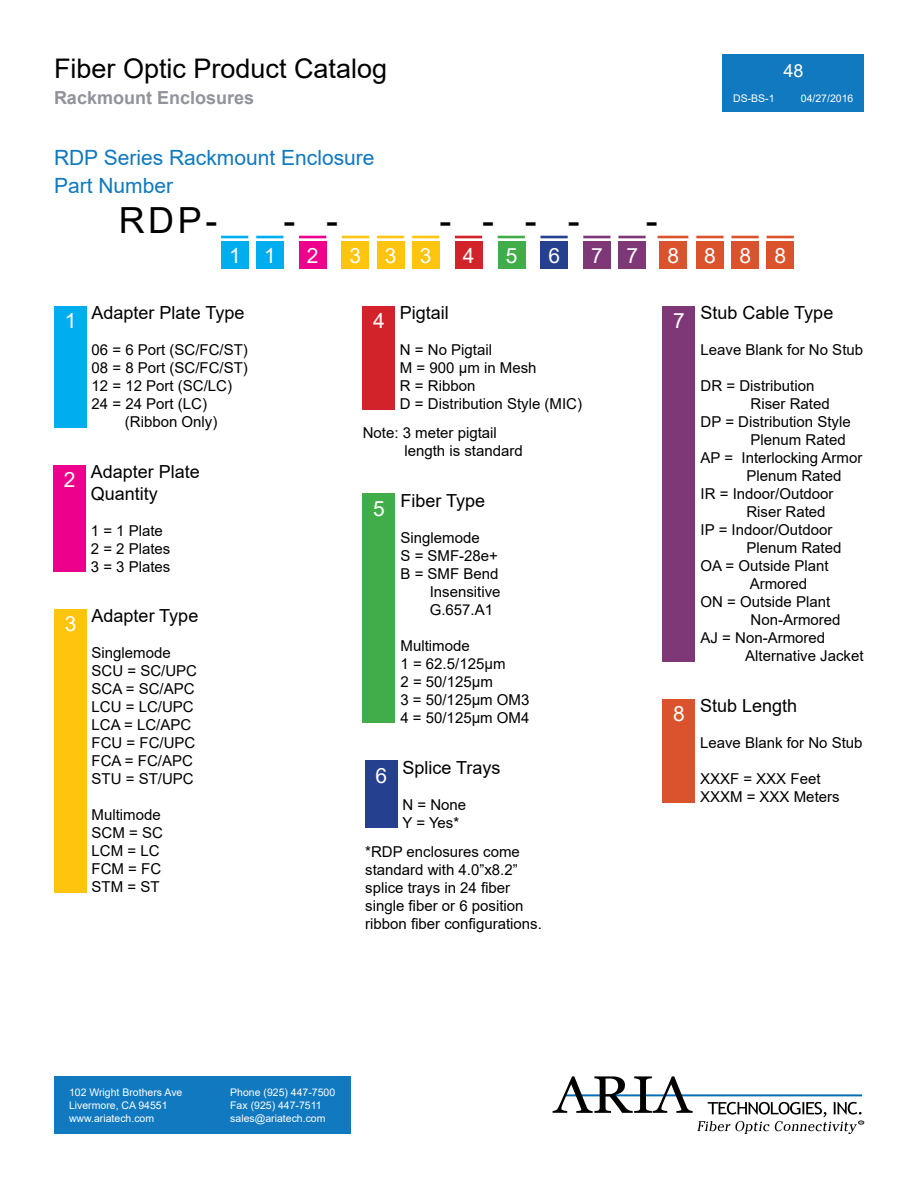
<style>
.page{position:relative;width:918px;height:1188px;background:#fff}
.page>*{position:absolute;margin:0;border:0;box-sizing:border-box;transform-origin:0 0}
.t1{font:36px "Arial";color:#000}
.t2{font:27px "Arial";color:#000}
.t3{font:21px "Arial";color:#1079bf}
.t4{font:21px "Arial";color:#fff}
.t5{font:18px/21.6px "Arial";color:#000}
.t6{font:700 18px "Arial";color:#909399}
.t7{font:18px "Arial";color:#fff}
.t8{font:15px/18px "Arial";color:#000}
.t9{font:10.5px/12.6px "Arial";color:#fff}
.s1{font-size:21px;color:#fff}
</style>
<div class="page">
<svg style="left:553px;top:1076px;width:311px;height:58px"></svg>
<div style="left:54px;top:1076px;width:297px;height:58px;background:#1079bf"></div>
<div style="left:723px;top:54px;width:141px;height:58px;background:#1079bf"></div>
<hr style="left:221px;top:236px;width:27px;height:2px;background:#00aeef">
<hr style="left:256px;top:236px;width:27px;height:2px;background:#00aeef">
<hr style="left:299px;top:236px;width:27px;height:2px;background:#ec008c">
<hr style="left:342px;top:236px;width:27px;height:2px;background:#ffc40d">
<hr style="left:377px;top:236px;width:27px;height:2px;background:#ffc40d">
<hr style="left:412px;top:236px;width:27px;height:2px;background:#ffc40d">
<hr style="left:455px;top:236px;width:27px;height:2px;background:#d2232a">
<hr style="left:498px;top:236px;width:27px;height:2px;background:#41ad49">
<hr style="left:540px;top:236px;width:28px;height:2px;background:#25408f">
<hr style="left:583px;top:236px;width:27px;height:2px;background:#7e3878">
<hr style="left:618px;top:236px;width:28px;height:2px;background:#7e3878">
<hr style="left:658px;top:236px;width:30px;height:2px;background:#da532c">
<hr style="left:696px;top:236px;width:28px;height:2px;background:#da532c">
<hr style="left:731px;top:236px;width:28px;height:2px;background:#da532c">
<hr style="left:767px;top:236px;width:27px;height:2px;background:#da532c">
<div style="left:221px;top:241px;width:27px;height:28px;background:#00aeef"></div>
<div style="left:455px;top:241px;width:27px;height:28px;background:#d2232a"></div>
<div style="left:541px;top:241px;width:27px;height:28px;background:#25408f"></div>
<div style="left:342px;top:241px;width:27px;height:28px;background:#ffc40d"></div>
<div style="left:583px;top:241px;width:28px;height:28px;background:#7e3878"></div>
<div style="left:54px;top:465px;width:32px;height:106px;background:#ec008c"></div>
<div style="left:54px;top:609px;width:33px;height:283px;background:#ffc40d"></div>
<div style="left:363px;top:306px;width:32px;height:103px;background:#d2232a"></div>
<div style="left:365px;top:761px;width:33px;height:67px;background:#25408f"></div>
<div style="left:363px;top:494px;width:32px;height:229px;background:#41ad49"></div>
<div style="left:498px;top:241px;width:27px;height:28px;background:#41ad49"></div>
<div style="left:299px;top:241px;width:27px;height:28px;background:#ec008c"></div>
<div style="left:54px;top:306px;width:33px;height:121px;background:#00aeef"></div>
<div style="left:663px;top:306px;width:32px;height:355px;background:#7e3878"></div>
<div style="left:663px;top:699px;width:32px;height:103px;background:#da532c"></div>
<div style="left:619px;top:241px;width:27px;height:28px;background:#7e3878"></div>
<div style="left:660px;top:241px;width:27px;height:28px;background:#da532c"></div>
<div style="left:697px;top:241px;width:27px;height:28px;background:#da532c"></div>
<div style="left:732px;top:241px;width:27px;height:28px;background:#da532c"></div>
<div style="left:767px;top:241px;width:27px;height:28px;background:#da532c"></div>
<div style="left:377px;top:241px;width:27px;height:28px;background:#ffc40d"></div>
<div style="left:256px;top:241px;width:28px;height:28px;background:#00aeef"></div>
<div style="left:412px;top:241px;width:27px;height:28px;background:#ffc40d"></div>
<h2 class="t2" style="left:54px;top:50px;width:335px">Fiber Optic Product Catalog</h2>
<p class="t6" style="left:54px;top:85px;width:202px">Rackmount Enclosures</p>
<p class="t9" style="left:733px;top:92px;width:43px">DS-BS-1</p>
<p class="t9" style="left:801px;top:92px;width:54px">04/27/2016</p>
<p class="t7" style="left:783px;top:58px;width:22px">48</p>
<h3 class="t3" style="left:54px;top:143px;width:322px">RDP Series Rackmount Enclosure</h3>
<h3 class="t3" style="left:54px;top:172px;width:121px">Part Number</h3>
<h1 class="t1" style="left:119px;top:196px;width:100px">RDP-</h1>
<h1 class="t1" style="left:283px;top:196px;width:56px">- -</h1>
<h1 class="t1" style="left:439px;top:196px;width:142px">- - - -</h1>
<h1 class="t1" style="left:646px;top:196px;width:13px">-</h1>
<h3 class="t4" style="left:229px;top:241px;width:13px">1</h3>
<h3 class="t4" style="left:350px;top:241px;width:13px">3</h3>
<h3 class="t4" style="left:463px;top:241px;width:13px">4</h3>
<h3 class="t4" style="left:548px;top:241px;width:13px">6</h3>
<h3 class="t4" style="left:591px;top:241px;width:13px">7</h3>
<h3 class="t4" style="left:264px;top:241px;width:13px">1</h3>
<h3 class="t4" style="left:385px;top:241px;width:13px">3</h3>
<h3 class="t4" style="left:626px;top:241px;width:13px">7</h3>
<h3 class="t4" style="left:667px;top:241px;width:120px">8888</h3>
<h3 class="t4" style="left:307px;top:241px;width:13px">2</h3>
<h3 class="t4" style="left:506px;top:241px;width:13px">5</h3>
<h3 class="t4" style="left:420px;top:241px;width:13px">3</h3>
<p class="t5" style="left:65px;top:302px;width:181px"><span class="s1">1</span> Adapter Plate Type</p>
<p class="t8" style="left:92px;top:341px;width:158px">06 = 6 Port (SC/FC/ST)</p>
<p class="t8" style="left:92px;top:359px;width:158px">08 = 8 Port (SC/FC/ST)</p>
<p class="t8" style="left:92px;top:377px;width:142px">12 = 12 Port (SC/LC)</p>
<p class="t8" style="left:92px;top:395px;width:117px">24 = 24 Port (LC)</p>
<p class="t8" style="left:125px;top:413px;width:94px">(Ribbon Only)</p>
<p class="t5" style="left:91px;top:461px;width:111px;text-indent:-27px"><span class="s1">2</span> Adapter Plate<br>Quantity</p>
<p class="t8" style="left:91px;top:522px;width:81px">1 = 1 Plate<br>2 = 2 Plates<br>3 = 3 Plates</p>
<p class="t5" style="left:65px;top:605px;width:135px"><span class="s1">3</span> Adapter Type</p>
<p class="t8" style="left:92px;top:644px;width:107px">Singlemode<br>SCU = SC/UPC<br>SCA = SC/APC<br>LCU = LC/UPC<br>LCA = LC/APC<br>FCU = FC/UPC<br>FCA = FC/APC<br>STU = ST/UPC</p>
<p class="t8" style="left:92px;top:806px;width:73px">Multimode<br>SCM = SC<br>LCM = LC<br>FCM = FC<br>STM = ST</p>
<p class="t5" style="left:373px;top:302px;width:77px"><span class="s1">4</span> Pigtail</p>
<p class="t8" style="left:400px;top:341px;width:184px">N = No Pigtail<br>M = 900 μm in Mesh<br>R = Ribbon<br>D = Distribution Style (MIC)</p>
<p class="t8" style="left:404px;top:424px;width:120px;text-indent:-42px">Note: 3 meter pigtail length is standard</p>
<h3 class="t4" style="left:373px;top:494px;width:13px">5</h3>
<h3 class="t4" style="left:376px;top:761px;width:13px">6</h3>
<p class="t5" style="left:401px;top:490px;width:86px">Fiber Type</p>
<p class="t8" style="left:401px;top:529px;width:81px">Singlemode</p>
<p class="t8" style="left:401px;top:547px;width:99px">S = SMF-28e+</p>
<p class="t8" style="left:401px;top:565px;width:99px">B = SMF Bend</p>
<p class="t8" style="left:430px;top:583px;width:72px">Insensitive</p>
<p class="t8" style="left:430px;top:601px;width:65px">G.657.A1</p>
<p class="t8" style="left:401px;top:637px;width:130px">Multimode<br>1 = 62.5/125μm<br>2 = 50/125μm<br>3 = 50/125μm OM3<br>4 = 50/125μm OM4</p>
<p class="t5" style="left:402px;top:757px;width:100px">Splice Trays</p>
<p class="t8" style="left:402px;top:796px;width:65px">N = None<br>Y = Yes*</p>
<p class="t8" style="left:365px;top:842px;width:178px">*RDP enclosures come standard with 4.0”x8.2” splice trays in 24 fiber single fiber or 6 position ribbon fiber configurations.</p>
<p class="t9" style="left:69px;top:1086px;width:115px">102 Wright Brothers Ave<br>Livermore, CA 94551 www.ariatech.com</p>
<p class="t9" style="left:230px;top:1086px;width:107px">Phone (925) 447-7500<br>Fax (925) 447-7511 sales@ariatech.com</p>
<p class="t5" style="left:673px;top:302px;width:162px"><span class="s1">7</span> Stub Cable Type</p>
<p class="t8" style="left:701px;top:341px;width:164px">Leave Blank for No Stub</p>
<p class="t8" style="left:701px;top:377px;width:115px">DR = Distribution</p>
<p class="t8" style="left:751px;top:395px;width:81px">Riser Rated</p>
<p class="t8" style="left:701px;top:413px;width:152px">DP = Distribution Style</p>
<p class="t8" style="left:751px;top:431px;width:97px">Plenum Rated</p>
<p class="t8" style="left:701px;top:449px;width:163px">AP = Interlocking Armor</p>
<p class="t8" style="left:746px;top:467px;width:97px">Plenum Rated</p>
<p class="t8" style="left:701px;top:485px;width:134px">IR = Indoor/Outdoor</p>
<p class="t8" style="left:746px;top:503px;width:81px">Riser Rated</p>
<p class="t8" style="left:701px;top:521px;width:133px">IP = Indoor/Outdoor</p>
<p class="t8" style="left:746px;top:539px;width:97px">Plenum Rated</p>
<p class="t8" style="left:701px;top:557px;width:129px">OA = Outside Plant</p>
<p class="t8" style="left:750px;top:575px;width:59px">Armored</p>
<p class="t8" style="left:701px;top:593px;width:131px">ON = Outside Plant</p>
<p class="t8" style="left:751px;top:611px;width:92px">Non-Armored</p>
<p class="t8" style="left:701px;top:629px;width:126px">AJ = Non-Armored</p>
<p class="t8" style="left:745px;top:647px;width:120px">Alternative Jacket</p>
<h3 class="t4" style="left:673px;top:699px;width:13px">8</h3>
<p class="t5" style="left:700px;top:695px;width:99px">Stub Length</p>
<p class="t8" style="left:700px;top:734px;width:164px">Leave Blank for No Stub</p>
<p class="t8" style="left:700px;top:770px;width:141px">XXXF = XXX Feet<br>XXXM = XXX Meters</p>
</div>
